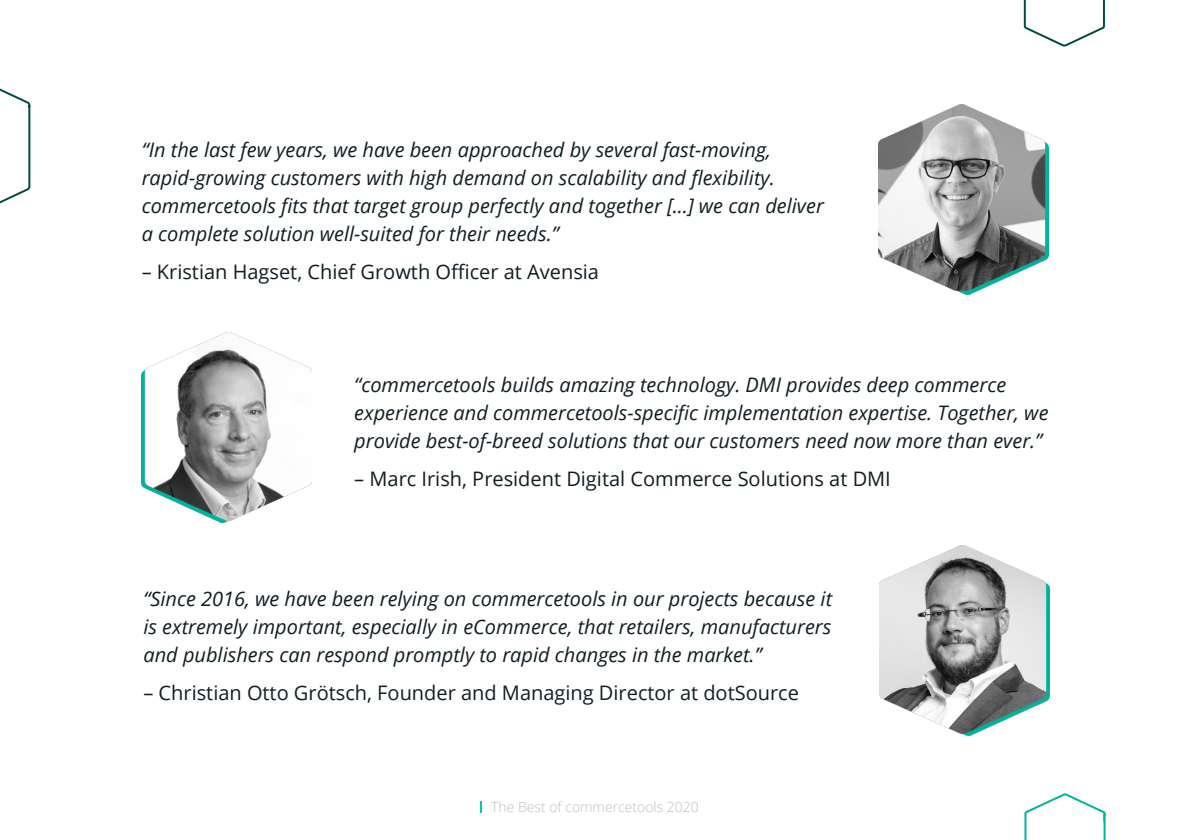
<style>
.page{position:relative;width:1190px;height:840px;background:#fff}
.page>*{position:absolute;margin:0;border:0;box-sizing:border-box;transform-origin:0 0}
.t1{font:italic 20px/28px "Open Sans";color:#101e23}
.t2{font:20px "Open Sans";color:#101e23}
.t3{font:300 14px "Open Sans";color:#bfbfbf}
</style>
<div class="page">
<img style="left:879px;top:546px;width:170px;height:189px">
<img style="left:142px;top:333px;width:170px;height:189px">
<img style="left:879px;top:105px;width:170px;height:189px">
<svg style="left:0;top:88px;width:31px;height:116px"></svg>
<svg style="left:480px;top:801px;width:2px;height:12px"></svg>
<svg style="left:1023px;top:0;width:82px;height:47px"></svg>
<svg style="left:1024px;top:793px;width:82px;height:47px"></svg>
<p class="t1" style="left:142px;top:135px;width:684px">“In the last few years, we have been approached by several fast-moving, rapid-growing customers with high demand on scalability and flexibility. commercetools fits that target group perfectly and together [...] we can deliver a complete solution well-suited for their needs.”</p>
<p class="t2" style="left:142px;top:258px;width:459px">– Kristian Hagset, Chief Growth Officer at Avensia</p>
<p class="t1" style="left:354px;top:370px;width:696px">“commercetools builds amazing technology. DMI provides deep commerce experience and commercetools-specific implementation expertise. Together, we provide best-of-breed solutions that our customers need now more than ever.”</p>
<p class="t2" style="left:354px;top:465px;width:538px">– Marc Irish, President Digital Commerce Solutions at DMI</p>
<p class="t1" style="left:143px;top:584px;width:690px;text-align:justify">“Since 2016, we have been relying on commercetools in our projects because it is extremely important, especially in eCommerce, that retailers, manufacturers and publishers can respond promptly to rapid changes in the market.”</p>
<p class="t2" style="left:143px;top:679px;width:657px">– Christian Otto Grötsch, Founder and Managing Director at dotSource</p>
<p class="t3" style="left:491px;top:798px;width:209px">The Best of commercetools 2020</p>
</div>
